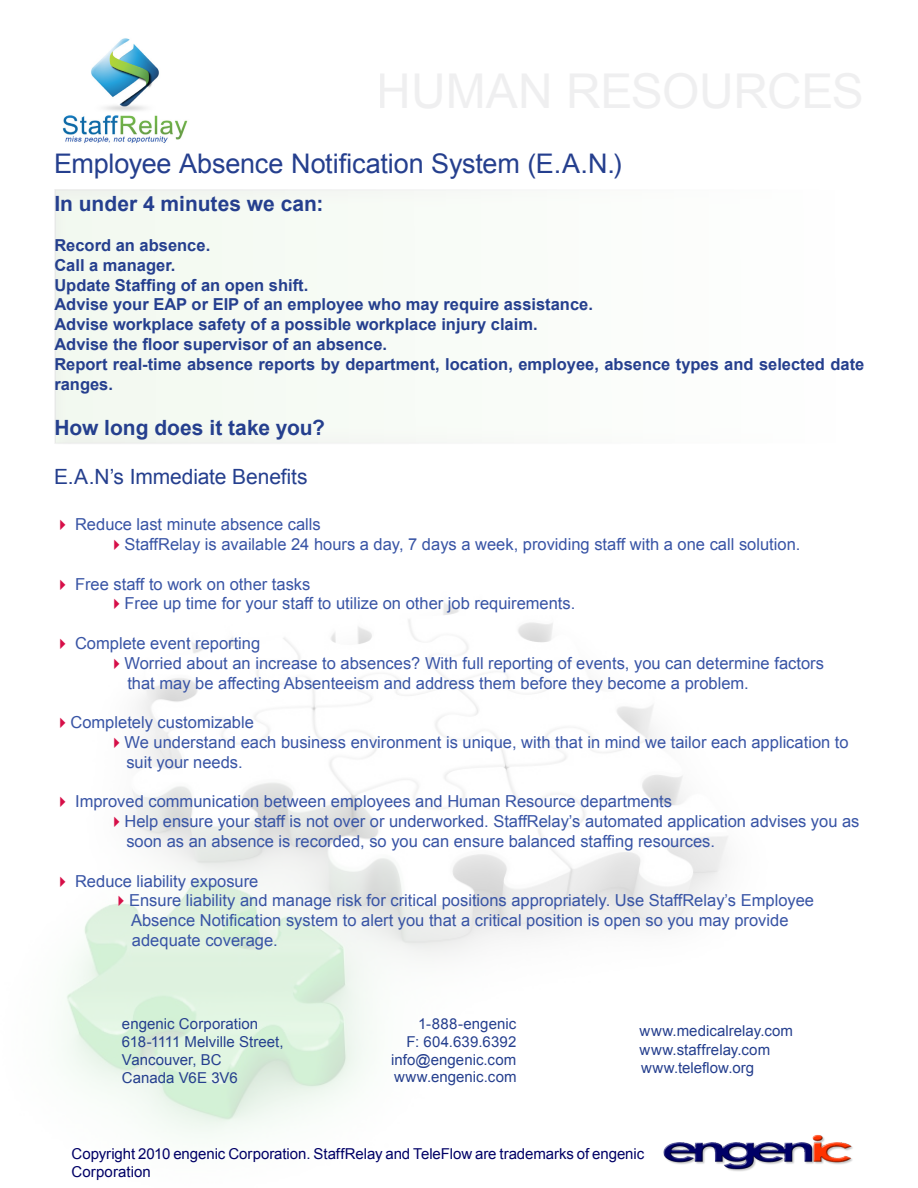
<style>
.page{position:relative;width:918px;height:1188px;background:#fff}
.page>*{position:absolute;margin:0;border:0;box-sizing:border-box;transform-origin:0 0}
.t1{font:27px "Arial";letter-spacing:-.005em;color:#253f8e}
.t2{font:700 21px "Arial";color:#253f8e}
.t3{font:21px "Arial";letter-spacing:-.005em;color:#253f8e}
.t4{font:16.5px/19.8px "Arial";color:#3854a5}
.t5{font:700 16.5px/19.8px "Arial";color:#253f8e}
.t6{font:15px/18px "Arial";letter-spacing:.005em;color:#253f8e}
.Body{font:15px/18px "Arial";letter-spacing:-.005em;color:#006}
.s1{color:#d60f48}
</style>
<div class="page">
<img style="left:66px;top:601px;width:662px;height:533px">
<img style="left:62px;top:38px;width:126px;height:105px">
<img style="left:663px;top:1135px;width:190px;height:36px">
<div style="left:53px;top:188px;width:812px;height:258px;background:#f8fcf7"></div>
<p class="t1" style="left:54px;top:146px;width:569px">Employee Absence Notification System (E.A.N.)</p>
<p class="t2" style="left:54px;top:190px;width:271px">In under 4 minutes we can:</p>
<p class="t5" style="left:54px;top:236px;width:157px">Record an absence.</p>
<p class="t5" style="left:54px;top:256px;width:123px">Call a manager.</p>
<p class="t5" style="left:54px;top:275px;width:255px">Update Staffing of an open shift.</p>
<p class="t5" style="left:54px;top:295px;width:540px">Advise your EAP or EIP of an employee who may require assistance.</p>
<p class="t5" style="left:54px;top:315px;width:485px">Advise workplace safety of a possible workplace injury claim.</p>
<p class="t5" style="left:54px;top:335px;width:334px">Advise the floor supervisor of an absence.</p>
<p class="t5" style="left:54px;top:355px;width:812px">Report real-time absence reports by department, location, employee, absence types and selected date ranges.</p>
<p class="t2" style="left:54px;top:413px;width:272px">How long does it take you?</p>
<p class="t3" style="left:54px;top:463px;width:255px">E.A.N’s Immediate Benefits</p>
<p class="t4" style="left:54px;top:515px;width:268px"><span class="s1">✔</span> Reduce last minute absence calls</p>
<p class="t4" style="left:108px;top:534px;width:694px"><span class="s1">✔</span>StaffRelay is available 24 hours a day, 7 days a week, providing staff with a one call solution.</p>
<p class="t4" style="left:54px;top:574px;width:258px"><span class="s1">✔</span> Free staff to work on other tasks</p>
<p class="t4" style="left:108px;top:594px;width:469px"><span class="s1">✔</span>Free up time for your staff to utilize on other job requirements.</p>
<p class="t4" style="left:54px;top:633px;width:208px"><span class="s1">✔</span> Complete event reporting</p>
<p class="t4" style="left:127px;top:653px;width:698px;text-indent:-19px"><span class="s1">✔</span>Worried about an increase to absences? With full reporting of events, you can determine factors that may be affecting Absenteeism and address them before they become a problem.</p>
<p class="t4" style="left:54px;top:713px;width:201px"><span class="s1">✔</span>Completely customizable</p>
<p class="t4" style="left:126px;top:732px;width:724px;text-indent:-18px"><span class="s1">✔</span>We understand each business environment is unique, with that in mind we tailor each application to suit your needs.</p>
<p class="t4" style="left:54px;top:792px;width:620px"><span class="s1">✔</span> Improved communication between employees and Human Resource departments</p>
<p class="t4" style="left:126px;top:812px;width:735px;text-indent:-18px"><span class="s1">✔</span>Help ensure your staff is not over or underworked. StaffRelay’s automated application advises you as soon as an absence is recorded, so you can ensure balanced staffing resources.</p>
<p class="t4" style="left:54px;top:871px;width:206px"><span class="s1">✔</span> Reduce liability exposure</p>
<p class="t4" style="left:131px;top:891px;width:685px;text-indent:-18px"><span class="s1">✔</span>Ensure liability and manage risk for critical positions appropriately. Use StaffRelay’s Employee<br>Absence Notification system to alert you that a critical position is open so you may provide adequate coverage.</p>
<p class="t6" style="left:122px;top:1015px;width:138px">engenic Corporation</p>
<p class="t6" style="left:122px;top:1033px;width:163px">618-1111 Melville Street,</p>
<p class="t6" style="left:122px;top:1051px;width:117px">Vancouver, BC<br>Canada V6E 3V6</p>
<p class="t6" style="left:418px;top:1015px;width:100px">1-888-engenic</p>
<p class="t6" style="left:406px;top:1033px;width:111px">F: 604.639.6392</p>
<p class="t6" style="left:391px;top:1051px;width:127px">info@engenic.com</p>
<p class="t6" style="left:394px;top:1068px;width:124px">www.engenic.com</p>
<p class="t6" style="left:640px;top:1022px;width:155px">www.medicalrelay.com</p>
<p class="t6" style="left:640px;top:1041px;width:132px">www.staffrelay.com</p>
<p class="t6" style="left:641px;top:1059px;width:115px">www.teleflow.org</p>
<p class="Body" style="left:72px;top:1145px;width:574px">Copyright 2010 engenic Corporation. StaffRelay and TeleFlow are trademarks of engenic<br>Corporation</p>
</div>
